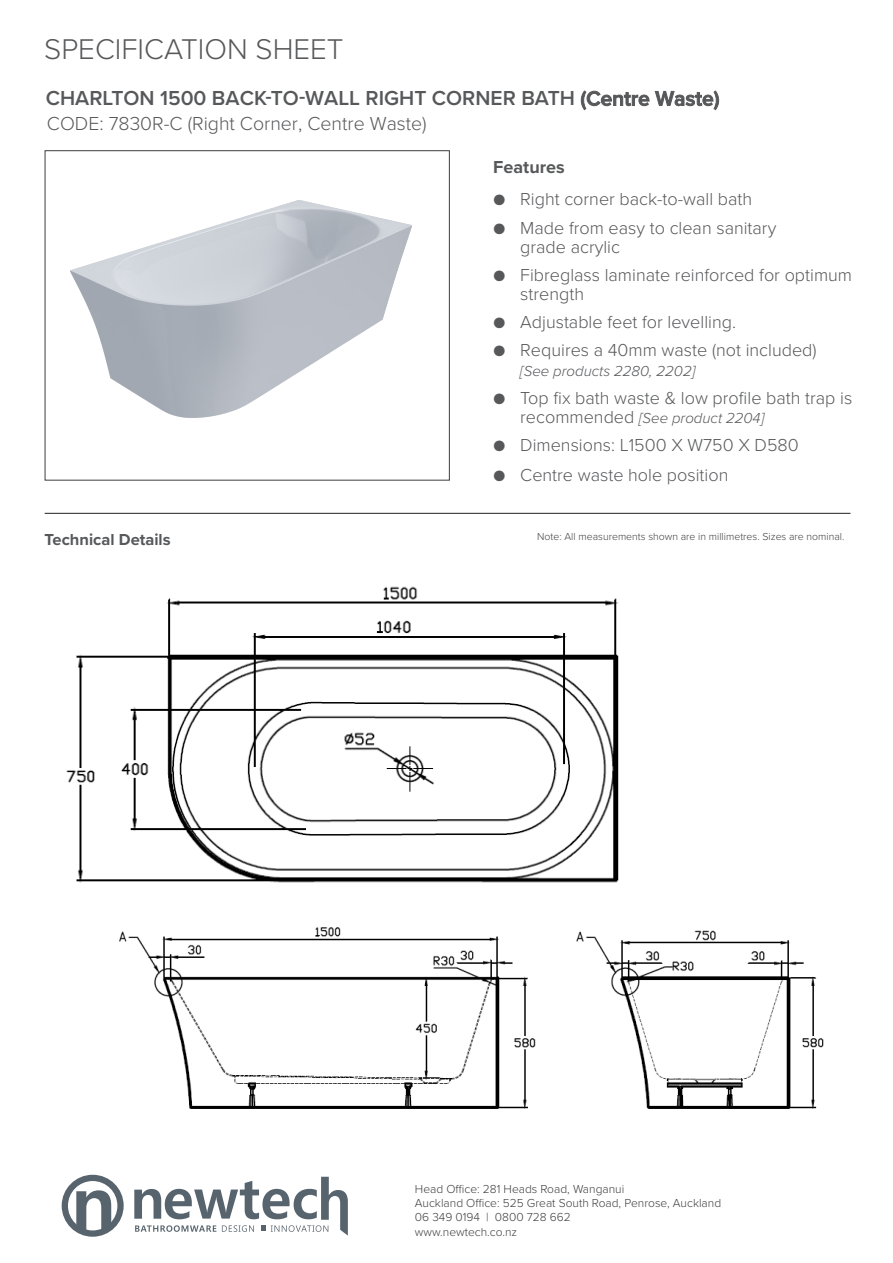
<style>
.page{position:relative;width:893px;height:1263px;background:#fff}
.page>*{position:absolute;margin:0;border:0;box-sizing:border-box;transform-origin:0 0}
.t1{font:300 29.55px "Proxima Nova";color:#57585a}
.t2{font:600 21px "Proxima Nova";color:#57585a}
.t3{font:300 19.5px "Proxima Nova";color:#57585a}
.t4{font:300 18px/19.5px "Proxima Nova";color:#57585a}
.t5{font:700 18px "Proxima Nova";color:#57585a}
.t6{font:700 16.5px "Proxima Nova";color:#57585a}
.t7{font:italic 300 15px "Proxima Nova";color:#57585a}
.t8{font:300 12px "Proxima Nova";color:#3e3e3f}
.t9{font:300 10.5px "Proxima Nova";color:#3e3e3f}
.s1{font-style:normal;font-size:18px}
</style>
<div class="page">
<div style="left:62px;top:1175px;width:62px;height:62px;border:6px solid #57646d;border-radius:50%"></div>
<svg style="left:76px;top:1190px;width:35px;height:44px"></svg>
<svg style="left:134px;top:1177px;width:214px;height:58px"></svg>
<hr style="left:45px;top:513px;width:805px;height:1px;background:#231f20">
<div style="left:45px;top:150px;width:405px;height:330px;border:1px solid #3e3e3f"></div>
<img style="left:70px;top:200px;width:342px;height:218px">
<img style="left:66px;top:586px;width:553px;height:297px">
<img style="left:119px;top:927px;width:705px;height:182px">
<p class="t1" style="left:44px;top:28px;width:301px">SPECIFICATION SHEET</p>
<p class="t2" style="left:46px;top:83px;width:675px">CHARLTON 1500 BACK-TO-WALL RIGHT CORNER BATH (Centre Waste)</p>
<p class="t3" style="left:47px;top:109px;width:381px">CODE: 7830R-C (Right Corner, Centre Waste)</p>
<p class="t5" style="left:493px;top:153px;width:73px">Features</p>
<p class="t4" style="left:493px;top:189px;width:260px">● Right corner back-to-wall bath</p>
<p class="t4" style="left:520px;top:217px;width:258px;text-indent:-27px">● Made from easy to clean sanitary grade acrylic</p>
<p class="t4" style="left:520px;top:264px;width:333px;text-indent:-27px">● Fibreglass laminate reinforced for optimum strength</p>
<p class="t4" style="left:493px;top:312px;width:244px">● Adjustable feet for levelling.</p>
<p class="t4" style="left:493px;top:340px;width:325px">● Requires a 40mm waste (not included)</p>
<p class="t7" style="left:520px;top:360px;width:176px">[See products 2280, 2202]</p>
<p class="t4" style="left:493px;top:387px;width:360px">● Top fix bath waste &amp; low profile bath trap is</p>
<p class="t7" style="left:520px;top:407px;width:245px"><span class="s1">recommended</span> [See product 2204]</p>
<p class="t4" style="left:493px;top:434px;width:307px">● Dimensions: L1500 X W750 X D580</p>
<p class="t4" style="left:493px;top:465px;width:237px">● Centre waste hole position</p>
<p class="t6" style="left:45px;top:527px;width:127px">Technical Details</p>
<p class="t9" style="left:537px;top:528px;width:309px">Note: All measurements shown are in millimetres. Sizes are nominal.</p>
<p class="t8" style="left:415px;top:1179px;width:211px">Head Office: 281 Heads Road, Wanganui</p>
<p class="t8" style="left:415px;top:1194px;width:308px">Auckland Office: 525 Great South Road, Penrose, Auckland</p>
<p class="t8" style="left:415px;top:1208px;width:157px">06 349 0194 | 0800 728 662</p>
<p class="t8" style="left:415px;top:1223px;width:104px">www.newtech.co.nz</p>
</div>
